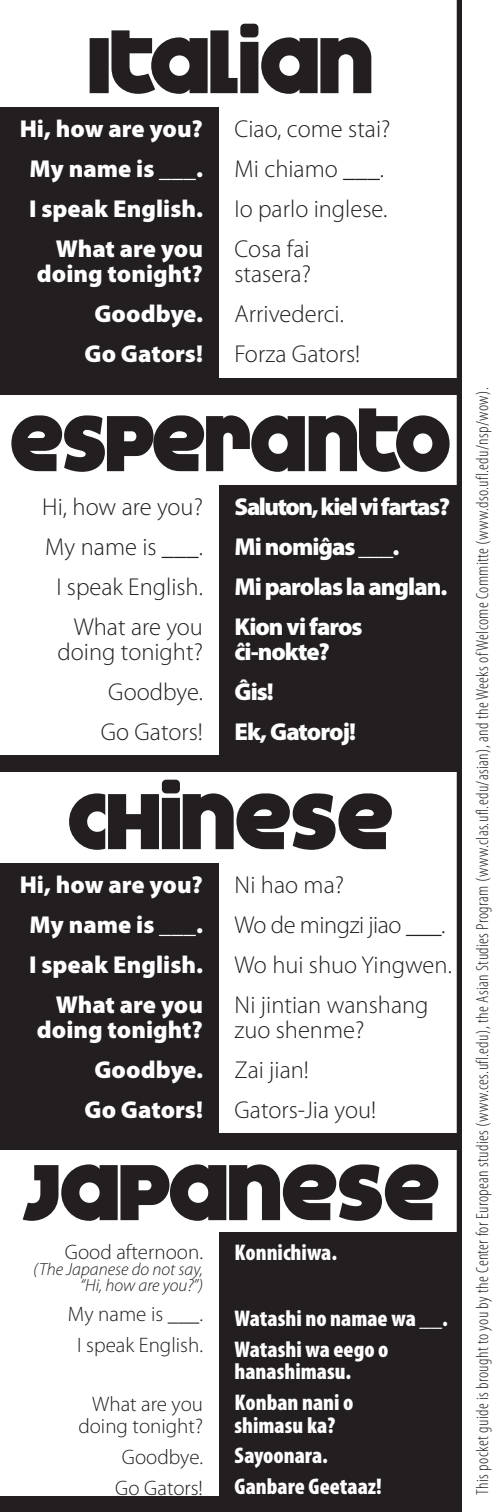
<style>
.page{position:relative;width:504px;height:1512px;background:#fff}
.page>*{position:absolute;margin:0;border:0;box-sizing:border-box;transform-origin:0 0}
._4-thinner_text{font:300 24.5px/24.5px "Myriad Pro";color:#231f20}
._3-bigger_text{font:900 24.5px/24.5px "Myriad Pro";letter-spacing:-.005em;color:#fff;text-align:right}
._3-bigger_text-2{font:900 24.5px/24.5px "Myriad Pro";letter-spacing:-.04em;color:#fff}
._3-bigger_text-3{font:900 24.5px "Myriad Pro";letter-spacing:-.06em;color:#fff}
._4-thinner_text-2{font:300 24.5px "Myriad Pro";letter-spacing:-.02em;color:#231f20}
._3-bigger_text-4{font:900 condensed 22.75px/22.8px "Myriad Pro";color:#fff}
._4-thinner_text-3{font:300 21px/22.8px "Myriad Pro";color:#231f20;text-align:right}
._3-bigger_text-5{font:300 condensed 17.5px "Myriad Pro";letter-spacing:.02em;color:#231f20}
._4-thinner_text-4{font:italic 300 17.5px/15.8px "Myriad Pro";color:#231f20;text-align:right}
</style>
<div class="page">
<svg style="left:11px;top:408px;width:439px;height:64px"></svg>
<svg style="left:69px;top:780px;width:323px;height:70px"></svg>
<svg style="left:90px;top:24px;width:281px;height:70px"></svg>
<div style="left:0;top:108px;width:219px;height:270px;background:#231f20"></div>
<div style="left:0;top:864px;width:219px;height:270px;background:#231f20"></div>
<div style="left:219px;top:486px;width:267px;height:270px;background:#231f20"></div>
<div style="left:0;top:378px;width:504px;height:17px;background:#231f20"></div>
<div style="left:0;top:755px;width:504px;height:17px;background:#231f20"></div>
<div style="left:0;top:1133px;width:504px;height:17px;background:#231f20"></div>
<div style="left:0;top:1496px;width:504px;height:16px;background:#231f20"></div>
<svg style="left:23px;top:1164px;width:415px;height:57px"></svg>
<div style="left:219px;top:1233px;width:267px;height:279px;background:#231f20"></div>
<div style="left:459px;top:0;width:45px;height:1512px;background:#fff"></div>
<div style="left:457px;top:0;width:5px;height:1512px;background:#231f20"></div>
<p class="_3-bigger_text" style="left:20px;top:116px;width:185px">Hi, how are you?</p>
<p class="_3-bigger_text" style="left:29px;top:156px;width:175px">My name is ___.</p>
<p class="_3-bigger_text" style="left:29px;top:197px;width:175px">I speak English.</p>
<p class="_3-bigger_text" style="left:37px;top:237px;width:168px">What are you doing tonight?</p>
<p class="_3-bigger_text" style="left:94px;top:302px;width:110px">Goodbye.</p>
<p class="_3-bigger_text" style="left:84px;top:342px;width:120px">Go Gators!</p>
<p class="_4-thinner_text" style="left:42px;top:494px;width:162px">Hi, how are you?</p>
<p class="_4-thinner_text" style="left:45px;top:535px;width:159px">My name is ___.</p>
<p class="_4-thinner_text" style="left:56px;top:575px;width:148px">I speak English.</p>
<p class="_4-thinner_text" style="left:58px;top:615px;width:147px;text-align:right">What are you doing tonight?</p>
<p class="_4-thinner_text" style="left:108px;top:680px;width:96px">Goodbye.</p>
<p class="_4-thinner_text" style="left:101px;top:720px;width:104px">Go Gators!</p>
<p class="_3-bigger_text" style="left:20px;top:872px;width:185px">Hi, how are you?</p>
<p class="_3-bigger_text" style="left:29px;top:912px;width:175px">My name is ___.</p>
<p class="_3-bigger_text" style="left:29px;top:953px;width:175px">I speak English.</p>
<p class="_3-bigger_text" style="left:37px;top:993px;width:168px">What are you doing tonight?</p>
<p class="_3-bigger_text" style="left:94px;top:1058px;width:110px">Goodbye.</p>
<p class="_3-bigger_text" style="left:84px;top:1098px;width:120px">Go Gators!</p>
<p class="_4-thinner_text-3" style="left:65px;top:1241px;width:140px">Good afternoon.</p>
<p class="_4-thinner_text-4" style="left:33px;top:1262px;width:171px">(The Japanese do not say, “Hi, how are you?”)</p>
<p class="_4-thinner_text-3" style="left:68px;top:1303px;width:137px">My name is ___.</p>
<p class="_4-thinner_text-3" style="left:77px;top:1334px;width:127px">I speak English.</p>
<p class="_4-thinner_text-3" style="left:78px;top:1392px;width:126px">What are you doing tonight?</p>
<p class="_4-thinner_text-3" style="left:122px;top:1446px;width:83px">Goodbye.</p>
<p class="_4-thinner_text-3" style="left:115px;top:1476px;width:89px">Go Gators!</p>
<p class="_4-thinner_text" style="left:234px;top:116px;width:157px">Ciao, come stai?</p>
<p class="_4-thinner_text" style="left:234px;top:157px;width:151px">Mi chiamo ___.</p>
<p class="_4-thinner_text" style="left:234px;top:197px;width:154px">Io parlo inglese.</p>
<p class="_4-thinner_text" style="left:234px;top:237px;width:78px">Cosa fai stasera?</p>
<p class="_4-thinner_text" style="left:234px;top:302px;width:111px">Arrivederci.</p>
<p class="_4-thinner_text" style="left:234px;top:342px;width:127px">Forza Gators!</p>
<p class="_3-bigger_text-3" style="left:234px;top:492px;width:217px">Saluton, kiel vi fartas?</p>
<p class="_3-bigger_text-2" style="left:234px;top:534px;width:166px">Mi nomiĝas ___.</p>
<p class="_3-bigger_text-2" style="left:234px;top:575px;width:214px">Mi parolas la anglan.</p>
<p class="_3-bigger_text-2" style="left:234px;top:615px;width:130px">Kion vi faros ĉi-nokte?</p>
<p class="_3-bigger_text" style="left:234px;top:680px;width:41px">Ĝis!</p>
<p class="_3-bigger_text-2" style="left:234px;top:720px;width:123px">Ek, Gatoroj!</p>
<p class="_4-thinner_text" style="left:234px;top:872px;width:111px">Ni hao ma?</p>
<p class="_4-thinner_text-2" style="left:234px;top:911px;width:213px">Wo de mingzi jiao ___.</p>
<p class="_4-thinner_text" style="left:234px;top:953px;width:219px">Wo hui shuo Yingwen.</p>
<p class="_4-thinner_text" style="left:234px;top:993px;width:196px">Ni jintian wanshang zuo shenme?</p>
<p class="_4-thinner_text" style="left:234px;top:1058px;width:76px">Zai jian!</p>
<p class="_4-thinner_text" style="left:234px;top:1098px;width:143px">Gators-Jia you!</p>
<p class="_3-bigger_text-4" style="left:234px;top:1241px;width:104px">Konnichiwa.</p>
<p class="_3-bigger_text-4" style="left:234px;top:1306px;width:215px">Watashi no namae wa __.</p>
<p class="_3-bigger_text-4" style="left:234px;top:1337px;width:156px">Watashi wa eego o hanashimasu.</p>
<p class="_3-bigger_text-4" style="left:234px;top:1390px;width:121px">Konban nani o shimasu ka?</p>
<p class="_3-bigger_text-4" style="left:234px;top:1444px;width:95px">Sayoonara.</p>
<p class="_3-bigger_text-4" style="left:234px;top:1474px;width:149px">Ganbare Geetaaz!</p>
<p class="_3-bigger_text-5" style="left:472px;top:1494px;width:1109px;rotate:-90deg">This pocket guide is brought to you by the Center for European studies (www.ces.ufl.edu), the Asian Studies Program (www.clas.ufl.edu/asian), and the Weeks of Welcome Committe (www.dso.ufl.edu/nsp/wow).</p>
</div>
